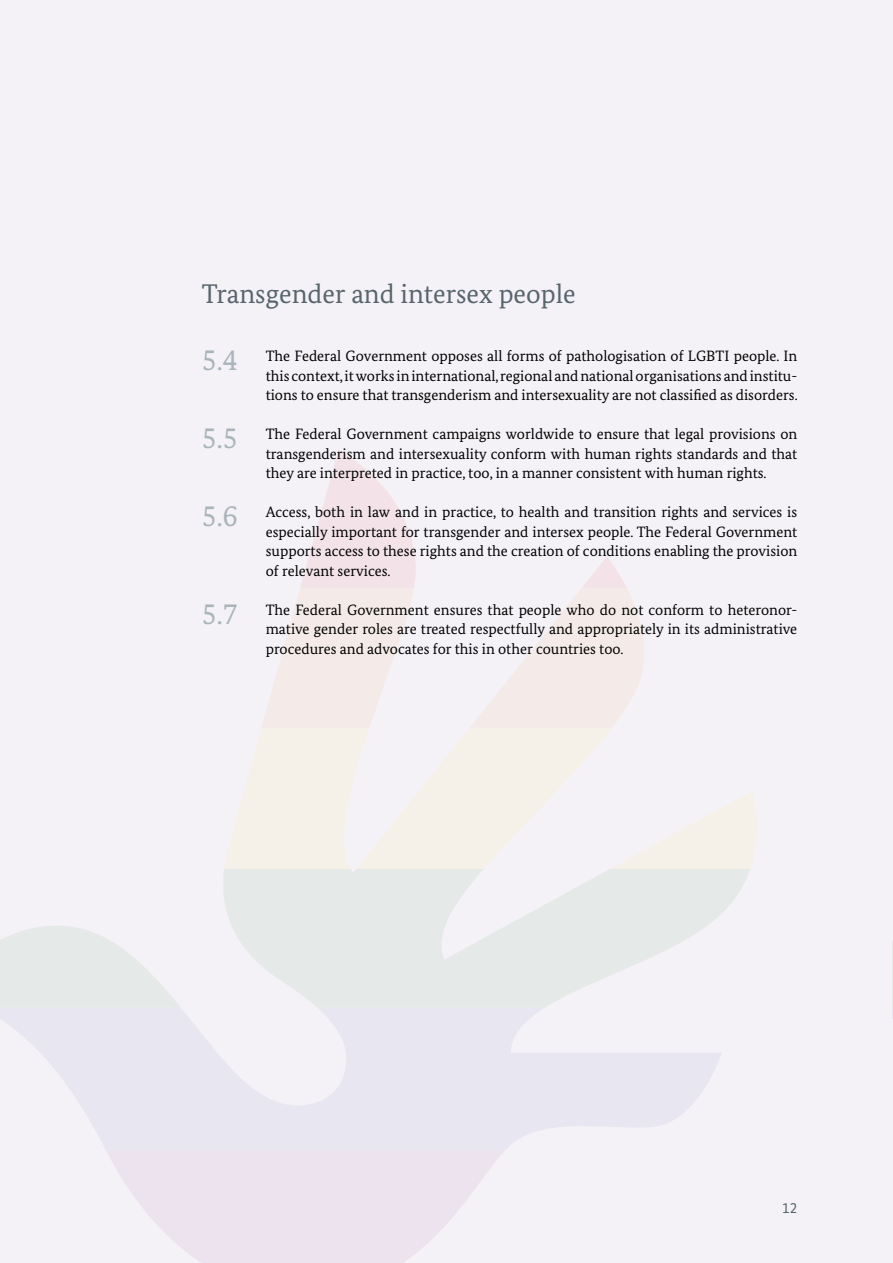
<style>
.page{position:relative;width:893px;height:1263px;background:#f5f2f7}
.page>*{position:absolute;margin:0;border:0;box-sizing:border-box;transform-origin:0 0}
.t1{font:27px "Bundes Serif";color:#57656c}
.t2{font:15px/19.5px "Bundes Serif";color:#000;text-align:justify}
.t3{font:15px "Bundes Sans";color:#57656c}
.s1{font-size:30px;color:#a9b4bb}
</style>
<div class="page">
<svg style="left:223px;top:869px;width:527px;height:139px;fill:#e5eae9"></svg>
<svg style="left:0;top:1008px;width:722px;height:142px;fill:#e8e7f1"></svg>
<svg style="left:106px;top:1150px;width:399px;height:113px;fill:#ece3ef"></svg>
<svg style="left:224px;top:450px;width:533px;height:419px"></svg>
<svg style="left:0;top:926px;width:181px;height:82px"></svg>
<svg style="left:892px;top:941px;width:1px;height:78px"></svg>
<h2 class="t1" style="left:202px;top:277px;width:375px">Transgender and intersex people</h2>
<p class="t2" style="left:266px;top:346px;width:533px;text-indent:-64px"><span class="s1">5.4</span> The Federal Government opposes all forms of pathologisation of LGBTI people. In this context, it works in international, regional and national organisations and institu&shy;tions to ensure that transgenderism and intersexuality are not classified as disorders.</p>
<p class="t2" style="left:266px;top:424px;width:533px;text-indent:-64px"><span class="s1">5.5</span> The Federal Government campaigns worldwide to ensure that legal provisions on transgenderism and intersexuality conform with human rights standards and that they are interpreted in practice, too, in a manner consistent with human rights.</p>
<p class="t2" style="left:266px;top:502px;width:533px;text-indent:-64px"><span class="s1">5.6</span> Access, both in law and in practice, to health and transition rights and services is especially important for transgender and intersex people. The Federal Government supports access to these rights and the creation of conditions enabling the provision of relevant services.</p>
<p class="t2" style="left:266px;top:600px;width:533px;text-indent:-64px"><span class="s1">5.7</span> The Federal Government ensures that people who do not conform to heteronor&shy;mative gender roles are treated respectfully and appropriately in its administrative procedures and advocates for this in other countries too.</p>
<p class="t3" style="left:782px;top:1199px;width:16px">12</p>
</div>
